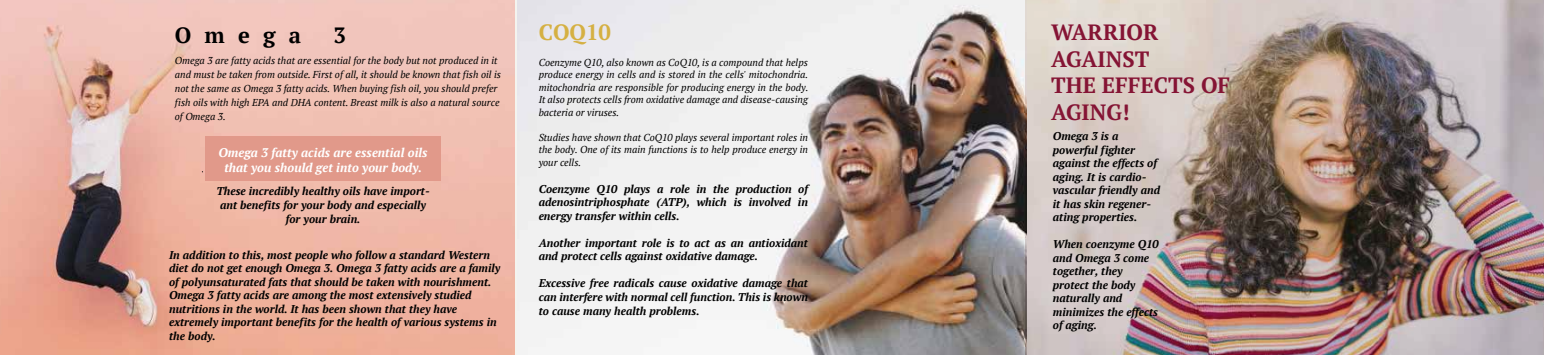
<style>
.page{position:relative;width:1544px;height:355px;background:#fff}
.page>*{position:absolute;margin:0;border:0;box-sizing:border-box;transform-origin:0 0}
.t1{font:700 22px/26.4px "PT Serif";color:#851434}
.t2{font:700 22px "PT Serif";letter-spacing:.6em;color:#000}
.t3{font:700 22px "PT Serif";color:#d5b042}
.t4{font:italic 700 12.5px/15px "PT Serif";color:#fff;text-align:center}
.t5{font:italic 700 11.25px/13.5px "PT Serif";color:#000}
.t6{font:italic 10px/12.5px "PT Serif";color:#000;text-align:justify}
</style>
<div class="page">
<img style="left:0;top:0;width:515px;height:355px">
<img style="left:517px;top:0;width:508px;height:355px">
<img style="left:1025px;top:0;width:519px;height:355px">
<div style="left:206px;top:136px;width:235px;height:45px;background:#e1998a"></div>
<h1 class="t2" style="left:175px;top:21px;width:128px">Omega</h1>
<h1 class="t2" style="left:333px;top:21px;width:14px">3</h1>
<p class="t6" style="left:175px;top:54px;width:328px;line-height:13.8px;text-align:left">Omega 3 are fatty acids that are essential for the body but not produced in it and must be taken from outside. First of all, it should be known that fish oil is not the same as Omega 3 fatty acids. When buying fish oil, you should prefer fish oils with high EPA and DHA content. Breast milk is also a natural source of Omega 3.</p>
<p class="t4" style="left:218px;top:144px;width:211px">Omega 3 fatty acids are essential oils that you should get into your body.</p>
<p class="t5" style="left:216px;top:184px;width:215px;text-align:center">These incredibly healthy oils have import&shy;ant benefits for your body and especially for your brain.</p>
<p class="t5" style="left:169px;top:248px;width:333px">In addition to this, most people who follow a standard Western diet do not get enough Omega 3. Omega 3 fatty acids are a family of polyunsaturated fats that should be taken with nourishment.<br>Omega 3 fatty acids are among the most extensively studied nutritions in the world. It has been shown that they have extremely important benefits for the health of various systems in the body.</p>
<h1 class="t3" style="left:539px;top:17px;width:74px">COQ10</h1>
<p class="t6" style="left:539px;top:56px;width:271px">Coenzyme Q10, also known as CoQ10, is a compound that helps produce energy in cells and is stored in the cells' mitochondria. mitochondria are responsible for producing energy in the body.<br>It also protects cells from oxidative damage and disease-causing bacteria or viruses.</p>
<p class="t6" style="left:539px;top:131px;width:271px">Studies have shown that CoQ10 plays several important roles in the body. One of its main functions is to help produce energy in your cells.</p>
<p class="t5" style="left:539px;top:182px;width:271px;text-align:justify">Coenzyme Q10 plays a role in the production of adenosintriphosphate (ATP), which is involved in energy transfer within cells.</p>
<p class="t5" style="left:539px;top:236px;width:271px">Another important role is to act as an antioxidant and protect cells against oxidative damage.</p>
<p class="t5" style="left:539px;top:276px;width:271px;text-align:justify">Excessive free radicals cause oxidative damage that can interfere with normal cell function. This is known to cause many health problems.</p>
<h1 class="t1" style="left:1051px;top:19px;width:181px">WARRIOR<br>AGAINST<br>THE EFFECTS OF<br>AGING!</h1>
<p class="t5" style="left:1053px;top:129px;width:109px">Omega 3 is a powerful fighter against the effects of aging. It is cardio&shy;vascular friendly and it has skin regener&shy;ating properties.</p>
<p class="t5" style="left:1053px;top:237px;width:107px">When coenzyme Q10 and Omega 3 come together, they protect the body naturally and minimizes the effects of aging.</p>
</div>
